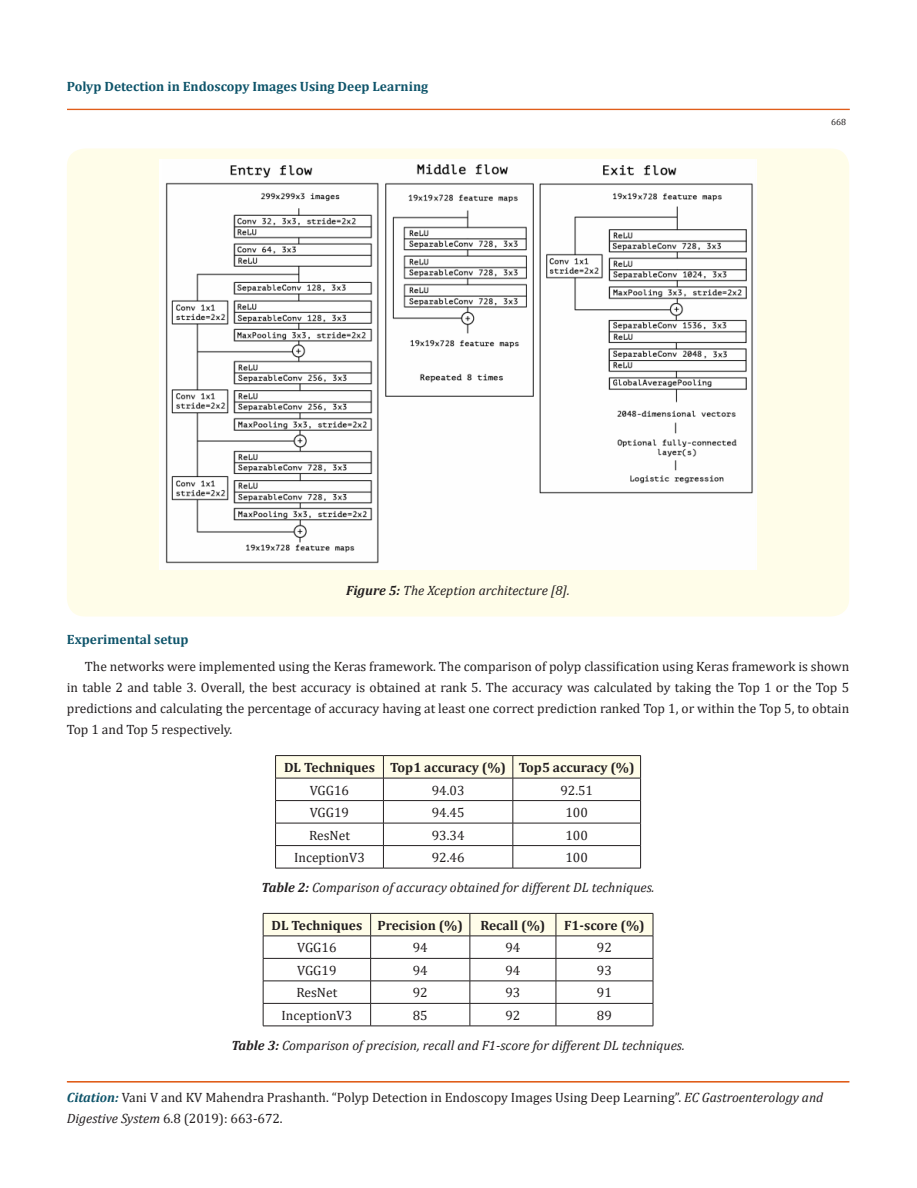
<style>
.page{position:relative;width:917px;height:1188px;background:#fff}
.page>*{position:absolute;margin:0;border:0;box-sizing:border-box;transform-origin:0 0}
.t1{font:13.5px/21px "Cambria";color:#231f20}
.t2{font:italic 13.5px "Cambria";color:#231f20}
.t3{font:700 13.5px "Cambria";color:#231f20}
.t4{font:700 13.5px "Cambria";color:#0e546a}
.t5{font:9px "Cambria";color:#231f20}
.s1{font-weight:700}
.s2{font-weight:700;font-style:italic;color:#0e546a}
.s3{font-style:italic}
</style>
<div class="page">
<div style="left:67px;top:109px;width:782px;height:1px;border:1px solid #e05d1a"></div>
<div style="left:67px;top:148px;width:782px;height:468px;background:#fffde9;border-radius:18px"></div>
<img style="left:159px;top:159px;width:597px;height:411px">
<hr style="left:275px;top:755px;width:108px;height:1px;background:#231f20">
<hr style="left:383px;top:755px;width:130px;height:1px;background:#231f20">
<hr style="left:513px;top:755px;width:127px;height:1px;background:#231f20">
<svg style="left:275px;top:756px;width:366px;height:112px"></svg>
<hr style="left:275px;top:868px;width:108px;height:1px;background:#231f20">
<hr style="left:383px;top:868px;width:130px;height:1px;background:#231f20">
<hr style="left:513px;top:868px;width:127px;height:1px;background:#231f20">
<svg style="left:263px;top:913px;width:390px;height:113px"></svg>
<hr style="left:263px;top:1026px;width:107px;height:1px;background:#231f20">
<hr style="left:370px;top:1026px;width:100px;height:1px;background:#231f20">
<hr style="left:470px;top:1026px;width:86px;height:1px;background:#231f20">
<hr style="left:556px;top:1026px;width:97px;height:1px;background:#231f20">
<p class="t4" style="left:67px;top:76px;width:363px">Polyp Detection in Endoscopy Images Using Deep Learning</p>
<p class="t2" style="left:346px;top:580px;width:225px"><span class="s1">Figure 5:</span> The Xception architecture [8].</p>
<p class="t5" style="left:831px;top:116px;width:16px">668</p>
<p class="t4" style="left:67px;top:630px;width:123px">Experimental setup</p>
<p class="t1" style="left:67px;top:656px;width:783px;text-align:justify;text-indent:18px">The networks were implemented using the Keras framework. The comparison of polyp classification using Keras framework is shown in table 2 and table 3. Overall, the best accuracy is obtained at rank 5. The accuracy was calculated by taking the Top 1 or the Top 5 predictions and calculating the percentage of accuracy having at least one correct prediction ranked Top 1, or within the Top 5, to obtain Top 1 and Top 5 respectively.</p>
<p class="t3" style="left:284px;top:758px;width:92px">DL Techniques</p>
<p class="t3" style="left:390px;top:758px;width:117px">Top1 accuracy (%)</p>
<p class="t3" style="left:519px;top:758px;width:117px">Top5 accuracy (%)</p>
<p class="t1" style="left:310px;top:779px;width:41px">VGG16</p>
<p class="t1" style="left:432px;top:779px;width:34px">94.03</p>
<p class="t1" style="left:560px;top:779px;width:34px">92.51</p>
<p class="t1" style="left:310px;top:802px;width:41px">VGG19</p>
<p class="t1" style="left:432px;top:802px;width:34px">94.45</p>
<p class="t1" style="left:565px;top:802px;width:24px">100</p>
<p class="t1" style="left:309px;top:824px;width:42px">ResNet</p>
<p class="t1" style="left:432px;top:824px;width:34px">93.34</p>
<p class="t1" style="left:565px;top:824px;width:24px">100</p>
<p class="t1" style="left:294px;top:847px;width:72px">InceptionV3</p>
<p class="t1" style="left:432px;top:847px;width:34px">92.46</p>
<p class="t1" style="left:565px;top:847px;width:24px">100</p>
<p class="t2" style="left:261px;top:878px;width:394px"><span class="s1">Table 2:</span> Comparison of accuracy obtained for different DL techniques.</p>
<p class="t3" style="left:271px;top:916px;width:92px">DL Techniques</p>
<p class="t3" style="left:377px;top:916px;width:87px">Precision (%)</p>
<p class="t3" style="left:480px;top:916px;width:66px">Recall (%)</p>
<p class="t3" style="left:564px;top:916px;width:82px">F1-score (%)</p>
<p class="t1" style="left:297px;top:937px;width:41px">VGG16</p>
<p class="t1" style="left:413px;top:937px;width:16px">94</p>
<p class="t1" style="left:505px;top:937px;width:16px">94</p>
<p class="t1" style="left:597px;top:937px;width:16px">92</p>
<p class="t1" style="left:297px;top:960px;width:41px">VGG19</p>
<p class="t1" style="left:413px;top:960px;width:16px">94</p>
<p class="t1" style="left:505px;top:960px;width:16px">94</p>
<p class="t1" style="left:597px;top:960px;width:16px">93</p>
<p class="t1" style="left:296px;top:982px;width:42px">ResNet</p>
<p class="t1" style="left:413px;top:982px;width:16px">92</p>
<p class="t1" style="left:505px;top:982px;width:16px">93</p>
<p class="t1" style="left:597px;top:982px;width:16px">91</p>
<p class="t1" style="left:281px;top:1005px;width:72px">InceptionV3</p>
<p class="t1" style="left:413px;top:1005px;width:16px">85</p>
<p class="t1" style="left:505px;top:1005px;width:16px">92</p>
<p class="t1" style="left:597px;top:1005px;width:16px">89</p>
<p class="t2" style="left:231px;top:1036px;width:455px"><span class="s1">Table 3:</span> Comparison of precision, recall and F1-score for different DL techniques.</p>
<p class="t1" style="left:67px;top:1087px;width:758px"><span class="s2">Citation:</span> Vani V and KV Mahendra Prashanth. “Polyp Detection in Endoscopy Images Using Deep Learning”. <span class="s3">EC Gastroenterology and<br>Digestive System</span> 6.8 (2019): 663-672.</p>
</div>
